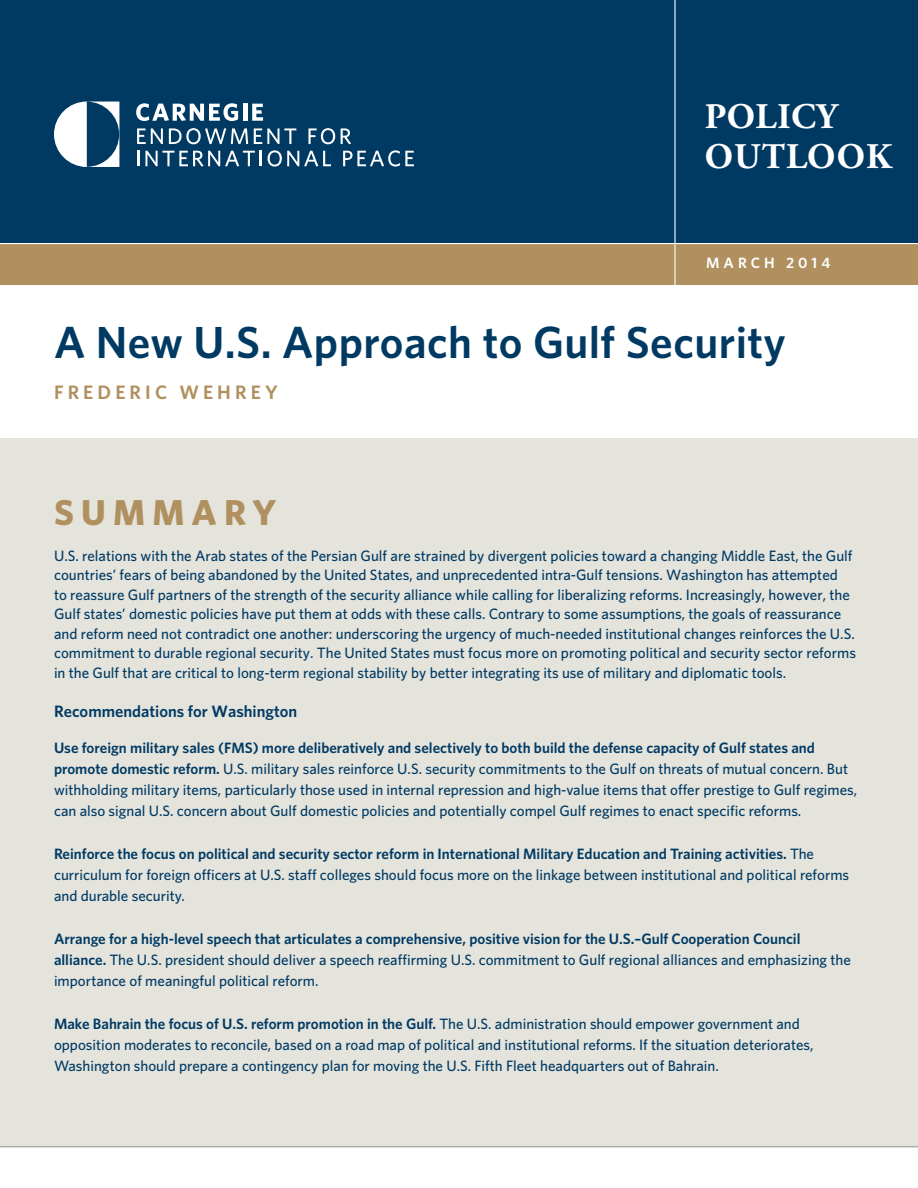
<style>
.page{position:relative;width:918px;height:1188px;background:#fff}
.page>*{position:absolute;margin:0;border:0;box-sizing:border-box;transform-origin:0 0}
.t1{font:600 45px "Whitney";letter-spacing:.01em;color:#003a63}
.t2{font:700 36px/40.5px "Adobe Garamond Pro";letter-spacing:.03em;color:#fff}
.t3{font:700 36px "Whitney";letter-spacing:.2em;color:#b0905f}
.t4{font:600 19.5px "Whitney";letter-spacing:.21em;color:#b0905f}
.t5{font:600 16.5px "Whitney";color:#003a63}
.t6{font:500 15px/21px "Whitney";color:#003a63}
.t7{font:600 15px "Whitney";letter-spacing:.27em;color:#fff}
.s1{font-weight:600}
</style>
<div class="page">
<div style="left:0;top:438px;width:918px;height:709px;background:#e4e3dc"></div>
<div style="left:0;top:244px;width:918px;height:41px;background:#b0905f"></div>
<div style="left:0;top:0;width:918px;height:244px;background:#003a63"></div>
<hr style="left:0;top:243px;width:918px;height:1px;background:#fff">
<hr style="left:0;top:1146px;width:918px;height:1px;background:#959482">
<hr style="left:674px;top:0;width:2px;height:296px;background:#fff">
<svg style="left:136px;top:103px;width:102px;height:18px"></svg>
<hr style="left:243px;top:104px;width:4px;height:17px;background:#fff">
<svg style="left:252px;top:104px;width:11px;height:17px"></svg>
<svg style="left:137px;top:128px;width:26px;height:16px"></svg>
<svg style="left:169px;top:128px;width:79px;height:16px"></svg>
<svg style="left:254px;top:128px;width:43px;height:16px"></svg>
<svg style="left:308px;top:128px;width:27px;height:16px"></svg>
<svg style="left:341px;top:128px;width:10px;height:16px"></svg>
<svg style="left:137px;top:151px;width:2px;height:15px"></svg>
<svg style="left:145px;top:151px;width:117px;height:15px"></svg>
<svg style="left:268px;top:150px;width:63px;height:17px"></svg>
<svg style="left:343px;top:150px;width:71px;height:17px"></svg>
<svg style="left:54px;top:102px;width:65px;height:65px"></svg>
<h2 class="t2" style="left:705px;top:97px;width:189px">POLICY<br>OUTLOOK</h2>
<p class="t7" style="left:706px;top:253px;width:126px">MARCH 2014</p>
<h1 class="t1" style="left:54px;top:312px;width:733px">A New U.S. Approach to Gulf Security</h1>
<h3 class="t4" style="left:54px;top:379px;width:225px">FREDERIC WEHREY</h3>
<h2 class="t3" style="left:54px;top:488px;width:224px">SUMMARY</h2>
<p class="t6" style="left:54px;top:546px;width:804px;line-height:19.5px">U.S. relations with the Arab states of the Persian Gulf are strained by divergent policies toward a changing Middle East, the Gulf countries’ fears of being abandoned by the United States, and unprecedented intra-Gulf tensions. Washington has attempted<br>to reassure Gulf partners of the strength of the security alliance while calling for liberalizing reforms. Increasingly, however, the Gulf states’ domestic policies have put them at odds with these calls. Contrary to some assumptions, the goals of reassurance and reform need not contradict one another: underscoring the urgency of much-needed institutional changes reinforces the U.S. commitment to durable regional security. The United States must focus more on promoting political and security sector reforms in the Gulf that are critical to long-term regional stability by better integrating its use of military and diplomatic tools.</p>
<p class="t5" style="left:54px;top:700px;width:245px">Recommendations for Washington</p>
<p class="t6" style="left:54px;top:737px;width:805px"><span class="s1">Use foreign military sales (FMS) more deliberatively and selectively to both build the defense capacity of Gulf states and promote domestic reform.</span> U.S. military sales reinforce U.S. security commitments to the Gulf on threats of mutual concern. But withholding military items, particularly those used in internal repression and high-value items that offer prestige to Gulf regimes, can also signal U.S. concern about Gulf domestic policies and potentially compel Gulf regimes to enact specific reforms.</p>
<p class="t6" style="left:54px;top:843px;width:797px"><span class="s1">Reinforce the focus on political and security sector reform in International Military Education and Training activities.</span> The curriculum for foreign officers at U.S. staff colleges should focus more on the linkage between institutional and political reforms and durable security.</p>
<p class="t6" style="left:54px;top:928px;width:798px"><span class="s1">Arrange for a high-level speech that articulates a comprehensive, positive vision for the U.S.–Gulf Cooperation Council alliance.</span> The U.S. president should deliver a speech reaffirming U.S. commitment to Gulf regional alliances and emphasizing the importance of meaningful political reform.</p>
<p class="t6" style="left:54px;top:1013px;width:761px"><span class="s1">Make Bahrain the focus of U.S. reform promotion in the Gulf.</span> The U.S. administration should empower government and opposition moderates to reconcile, based on a road map of political and institutional reforms. If the situation deteriorates,<br>Washington should prepare a contingency plan for moving the U.S. Fifth Fleet headquarters out of Bahrain.</p>
</div>
